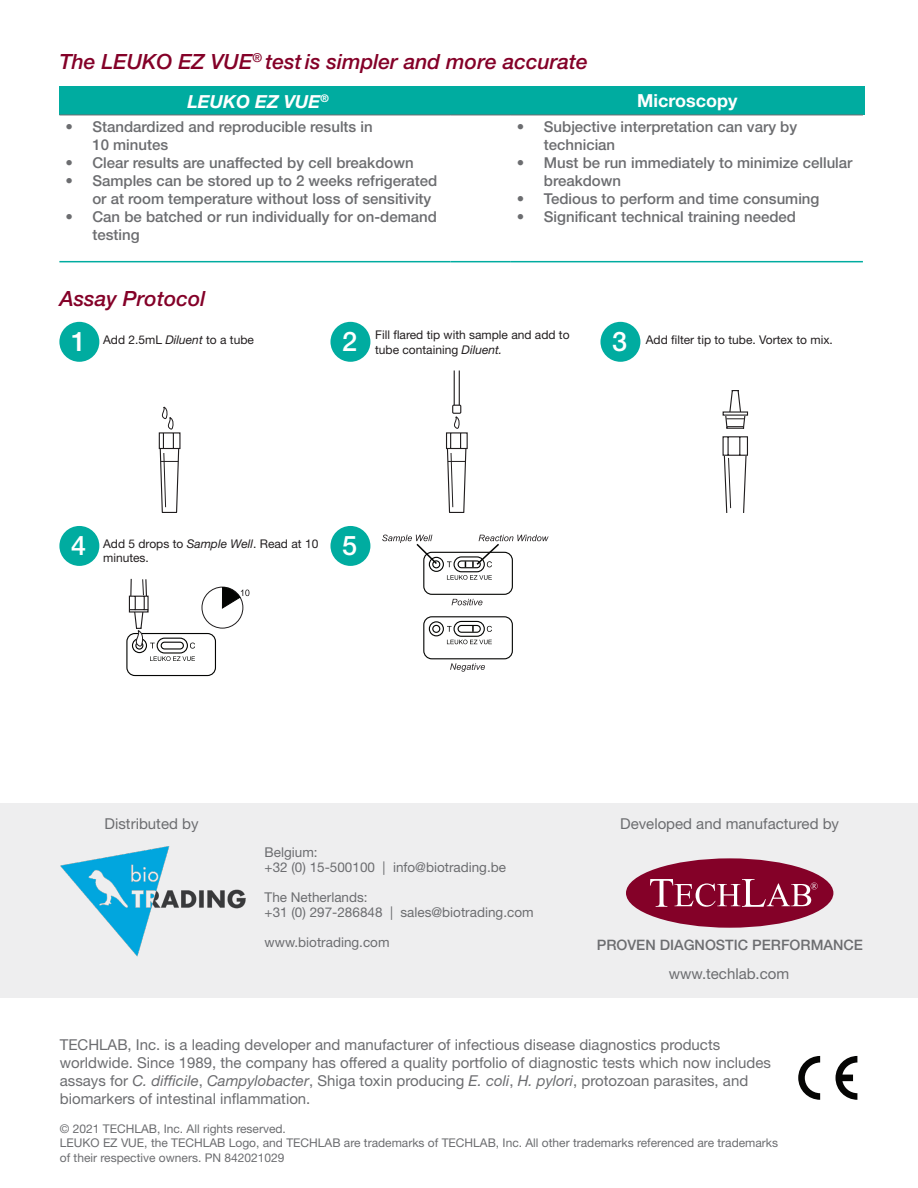
<style>
.page{position:relative;width:918px;height:1188px;background:#fff}
.page>*{position:absolute;margin:0;border:0;box-sizing:border-box;transform-origin:0 0}
.t1{font:500 27px "Helvetica Neue LT Pro";color:#fff}
.t2{font:italic 500 21px "Helvetica Neue LT Pro";color:#840128}
.t3{font:italic 700 18px "Helvetica Neue LT Std";color:#fff}
.t4{font:700 18px "Helvetica Neue LT Std";color:#fff}
.t5{font:500 15px/18px "Helvetica Neue LT Pro";color:#6c6d70}
.t6{font:15px/18px "Helvetica Neue LT Std";color:#6c6d70}
.t7{font:500 14.4px "Helvetica Neue LT Std";color:#6c6d70}
.t8{font:13.5px "Helvetica Neue LT Std";color:#6c6d70}
.t9{font:12px/14.4px "Helvetica Neue LT Std";color:#6c6d70}
.t10{font:12px/14.4px "Helvetica Neue LT Std";color:#231f20}
.s1{font-style:italic}
</style>
<div class="page">
<div style="left:59px;top:87px;width:805px;height:28px;background:#00aca0"></div>
<hr style="left:59px;top:261px;width:391px;height:1px;background:#00aca0">
<hr style="left:450px;top:261px;width:61px;height:1px;background:#00aca0">
<hr style="left:511px;top:261px;width:352px;height:1px;background:#00aca0">
<hr style="left:59px;top:115px;width:391px;height:1px;background:#6c6d70">
<hr style="left:450px;top:115px;width:61px;height:1px;background:#6c6d70">
<hr style="left:511px;top:115px;width:352px;height:1px;background:#6c6d70">
<div style="left:59px;top:322px;width:40px;height:40px;background:#00aca0;border-radius:50%"></div>
<div style="left:330px;top:322px;width:40px;height:40px;background:#00aca0;border-radius:50%"></div>
<div style="left:600px;top:322px;width:40px;height:40px;background:#00aca0;border-radius:50%"></div>
<svg style="left:158px;top:406px;width:23px;height:107px"></svg>
<hr style="left:454px;top:370px;width:1px;height:37px;background:#201d1e">
<hr style="left:459px;top:370px;width:1px;height:36px;background:#201d1e">
<div style="left:452px;top:405px;width:9px;height:9px;border:1px solid #201d1e"></div>
<svg style="left:446px;top:416px;width:22px;height:97px"></svg>
<svg style="left:722px;top:436px;width:26px;height:77px"></svg>
<svg style="left:725px;top:390px;width:21px;height:39px"></svg>
<hr style="left:723px;top:412px;width:25px;height:3px;background:#fff">
<div style="left:59px;top:526px;width:40px;height:40px;background:#00aca0;border-radius:50%"></div>
<div style="left:330px;top:526px;width:40px;height:40px;background:#00aca0;border-radius:50%"></div>
<div style="left:126px;top:633px;width:90px;height:43px;border:1px solid #040503;border-radius:8px"></div>
<svg style="left:128px;top:578px;width:67px;height:83px"></svg>
<div style="left:202px;top:587px;width:41px;height:41px;border:1px solid #201d1e;border-radius:50%"></div>
<svg style="left:222px;top:587px;width:27px;height:22px"></svg>
<svg style="left:450px;top:663px;width:35px;height:9px"></svg>
<div style="left:423px;top:616px;width:90px;height:43px;border:1px solid #040503;border-radius:8px"></div>
<svg style="left:382px;top:535px;width:167px;height:109px"></svg>
<svg style="left:798px;top:1056px;width:22px;height:44px"></svg>
<svg style="left:836px;top:1056px;width:21px;height:44px"></svg>
<div style="left:0;top:803px;width:918px;height:194px;background:#eeeeef"></div>
<div style="left:626px;top:859px;width:207px;height:69px;background:#840128;border-radius:50%"></div>
<svg style="left:650px;top:879px;width:168px;height:28px"></svg>
<img style="left:60px;top:846px;width:186px;height:111px">
<p class="t2" style="left:59px;top:49px;width:530px">The LEUKO EZ VUE<sup>®</sup> test is simpler and more accurate</p>
<p class="t3" style="left:187px;top:90px;width:143px">LEUKO EZ VUE<sup>®</sup></p>
<p class="t5" style="left:92px;top:117px;width:282px;text-indent:-27px">• Standardized and reproducible results in<br>10 minutes</p>
<p class="t5" style="left:65px;top:153px;width:350px">• Clear results are unaffected by cell breakdown</p>
<p class="t5" style="left:92px;top:171px;width:346px;text-indent:-27px">• Samples can be stored up to 2 weeks refrigerated or at room temperature without loss of sensitivity</p>
<p class="t5" style="left:92px;top:207px;width:346px;text-indent:-27px">• Can be batched or run individually for on-demand testing</p>
<p class="t4" style="left:637px;top:90px;width:102px">Microscopy</p>
<p class="t5" style="left:544px;top:117px;width:255px;text-indent:-27px">• Subjective interpretation can vary by technician</p>
<p class="t5" style="left:544px;top:153px;width:310px;text-indent:-27px">• Must be run immediately to minimize cellular breakdown</p>
<p class="t5" style="left:517px;top:189px;width:304px">• Tedious to perform and time consuming</p>
<p class="t5" style="left:517px;top:207px;width:281px">• Significant technical training needed</p>
<p class="t2" style="left:59px;top:286px;width:148px">Assay Protocol</p>
<p class="t10" style="left:375px;top:328px;width:196px">Fill flared tip with sample and add to tube containing <span class="s1">Diluent.</span></p>
<p class="t1" style="left:71px;top:325px;width:17px">1</p>
<p class="t10" style="left:103px;top:332px;width:152px">Add 2.5mL <span class="s1">Diluent</span> to a tube</p>
<p class="t1" style="left:342px;top:325px;width:17px">2</p>
<p class="t1" style="left:612px;top:325px;width:17px">3</p>
<p class="t10" style="left:646px;top:332px;width:189px">Add filter tip to tube. Vortex to mix.</p>
<p class="t1" style="left:71px;top:530px;width:17px">4</p>
<p class="t10" style="left:103px;top:536px;width:217px">Add 5 drops to <span class="s1">Sample Well</span>. Read at 10</p>
<p class="t10" style="left:103px;top:551px;width:47px">minutes.</p>
<p class="t1" style="left:342px;top:530px;width:17px">5</p>
<p class="t6" style="left:105px;top:814px;width:95px">Distributed by</p>
<p class="t8" style="left:265px;top:844px;width:55px">Belgium:</p>
<p class="t8" style="left:265px;top:859px;width:243px">+32 (0) 15-500100 | info@biotrading.be</p>
<p class="t8" style="left:265px;top:889px;width:105px">The Netherlands:</p>
<p class="t8" style="left:265px;top:904px;width:271px">+31 (0) 297-286848 | sales@biotrading.com</p>
<p class="t8" style="left:265px;top:934px;width:126px">www.biotrading.com</p>
<p class="t6" style="left:620px;top:815px;width:220px">Developed and manufactured by</p>
<p class="t7" style="left:597px;top:936px;width:268px">PROVEN DIAGNOSTIC PERFORMANCE</p>
<p class="t6" style="left:669px;top:964px;width:122px">www.techlab.com</p>
<p class="t6" style="left:60px;top:1035px;width:713px">TECHLAB, Inc. is a leading developer and manufacturer of infectious disease diagnostics products worldwide. Since 1989, the company has offered a quality portfolio of diagnostic tests which now includes assays for <span class="s1">C. difficile</span>, <span class="s1">Campylobacter</span>, Shiga toxin producing <span class="s1">E. coli</span>, <span class="s1">H. pylori</span>, protozoan parasites, and biomarkers of intestinal inflammation.</p>
<p class="t9" style="left:60px;top:1121px;width:228px">© 2021 TECHLAB, Inc. All rights reserved.</p>
<p class="t9" style="left:60px;top:1136px;width:720px">LEUKO EZ VUE, the TECHLAB Logo, and TECHLAB are trademarks of TECHLAB, Inc. All other trademarks referenced are trademarks of their respective owners. PN 842021029</p>
</div>
